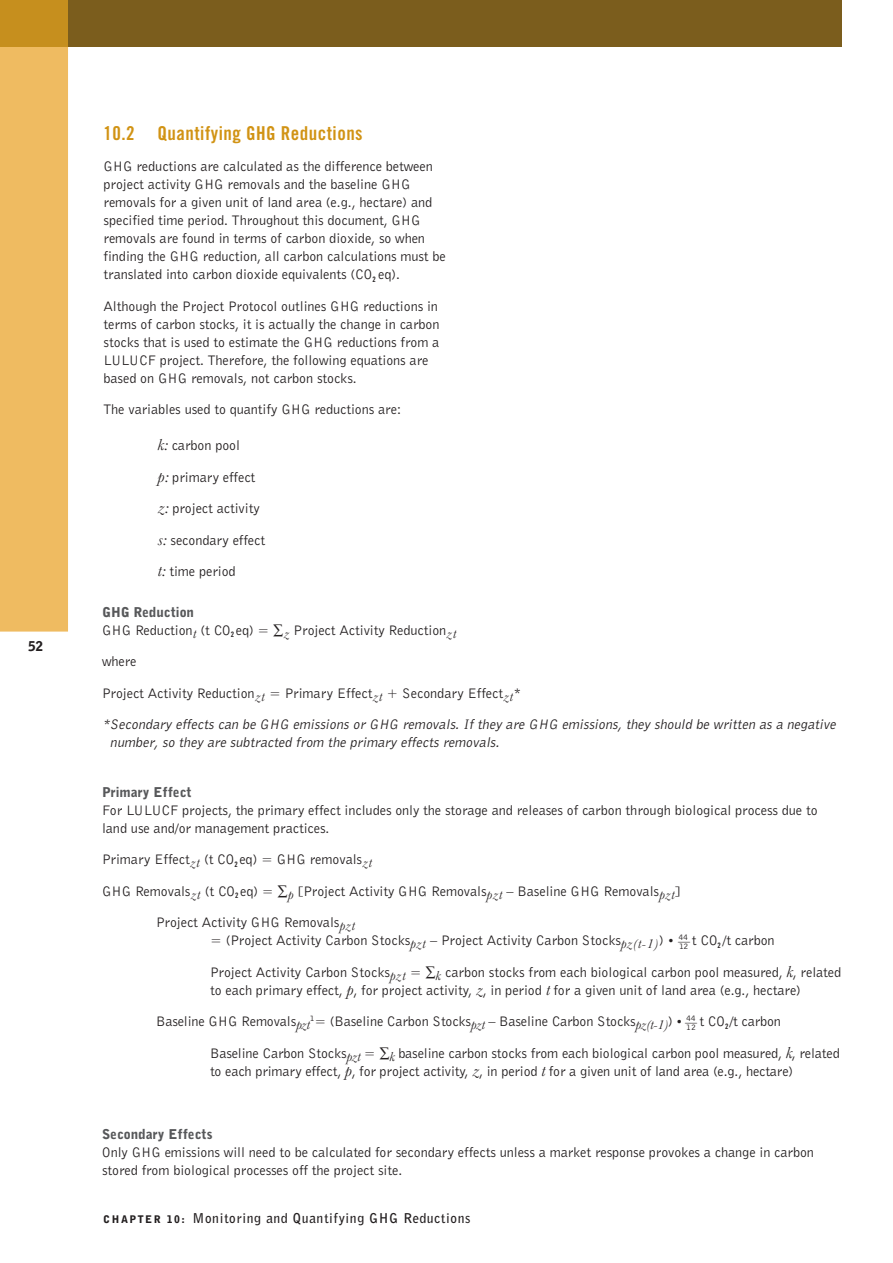
<style>
.page{position:relative;width:893px;height:1263px;background:#fff}
.page>*{position:absolute;margin:0;border:0;box-sizing:border-box;transform-origin:0 0}
.t1{font:19.2px "Trade Gothic Bold Cond Twenty";letter-spacing:.025em;color:#d19314}
.t2{font:14.25px/18px "Bell Gothic BT";letter-spacing:-.005em;color:#231f20}
.t3{font:italic 14.25px/18px "Bell Gothic";color:#231f20}
.t4{font:700 13.5px "Bell Gothic BT";letter-spacing:.05em;color:#231f20}
.t5{font:900 13.5px "Bell Gothic BT";color:#57585a}
.t6{font:900 13.5px "Bell Gothic BT";color:#231f20}
.s1{font-family:"Baskerville";font-style:italic;font-size:16.5px}
.s2{font-size:12px}
.s3{font-weight:900;font-size:10.5px}
</style>
<div class="page">
<div style="left:0;top:0;width:842px;height:47px;background:#7b5d1d"></div>
<div style="left:0;top:47px;width:68px;height:585px;background:#efbb61"></div>
<div style="left:0;top:0;width:68px;height:47px;background:#c68f1e"></div>
<p class="t6" style="left:28px;top:641px;width:16px">52</p>
<h1 class="t1" style="left:104px;top:126px;width:261px">10.2 Quantifying GHG Reductions</h1>
<p class="t2" style="left:104px;top:158px;width:344px">GHG reductions are calculated as the difference between project activity GHG removals and the baseline GHG removals for a given unit of land area (e.g., hectare) and specified time period. Throughout this document, GHG removals are found in terms of carbon dioxide, so when finding the GHG reduction, all carbon calculations must be translated into carbon dioxide equivalents (CO<sub>2</sub> eq).</p>
<p class="t2" style="left:104px;top:298px;width:337px">Although the Project Protocol outlines GHG reductions in terms of carbon stocks, it is actually the change in carbon stocks that is used to estimate the GHG reductions from a LULUCF project. Therefore, the following equations are based on GHG removals, not carbon stocks.</p>
<p class="t2" style="left:104px;top:401px;width:299px">The variables used to quantify GHG reductions are:</p>
<p class="t2" style="left:158px;top:437px;width:84px"><span class="s1">k:</span> carbon pool</p>
<p class="t2" style="left:158px;top:469px;width:99px"><span class="s1">p:</span> primary effect</p>
<p class="t2" style="left:158px;top:500px;width:104px"><span class="s1">z:</span> project activity</p>
<p class="t2" style="left:158px;top:532px;width:109px"><span class="s1">s:</span> secondary effect</p>
<p class="t2" style="left:158px;top:563px;width:80px"><span class="s1">t:</span> time period</p>
<p class="t5" style="left:102px;top:607px;width:94px">GHG Reduction</p>
<p class="t2" style="left:102px;top:622px;width:355px">GHG Reduction<sub>t</sub> (t CO<sub>2</sub> eq) = ∑<sub>z</sub> Project Activity Reduction<sub>zt</sub></p>
<p class="t2" style="left:102px;top:653px;width:36px">where</p>
<p class="t2" style="left:102px;top:685px;width:421px">Project Activity Reduction<sub>zt</sub> = Primary Effect<sub>zt</sub> + Secondary Effect<sub>zt</sub>*</p>
<p class="t3" style="left:110px;top:715px;width:727px;text-indent:-8px">*Secondary effects can be GHG emissions or GHG removals. If they are GHG emissions, they should be written as a negative number, so they are subtracted from the primary effects removals.</p>
<p class="t5" style="left:102px;top:787px;width:91px">Primary Effect</p>
<p class="t2" style="left:102px;top:802px;width:717px">For LULUCF projects, the primary effect includes only the storage and releases of carbon through biological process due to land use and/or management practices.</p>
<p class="t2" style="left:102px;top:851px;width:271px">Primary Effect<sub>zt</sub> (t CO<sub>2</sub> eq) = GHG removals<sub>zt</sub></p>
<p class="t2" style="left:102px;top:883px;width:580px">GHG Removals<sub>zt</sub> (t CO<sub>2</sub> eq) = ∑<sub>p</sub> [Project Activity GHG Removals<sub>pzt</sub> – Baseline GHG Removals<sub>pzt</sub>]</p>
<p class="t2" style="left:210px;top:914px;width:482px;text-indent:-54px">Project Activity GHG Removals<sub>pzt<br></sub>= (Project Activity Carbon Stocks<sub>pzt</sub> – Project Activity Carbon Stocks<sub>pz(t-1)</sub>) <span class="s2">• —</span><sup>44</sup></p>
<p class="t2" style="left:679px;top:932px;width:97px"><sub>12</sub> t CO<sub>2</sub> /t carbon</p>
<p class="t2" style="left:210px;top:964px;width:633px">Project Activity Carbon Stocks<sub>pzt</sub> = ∑<sub>k</sub> carbon stocks from each biological carbon pool measured, <span class="s1">k</span>, related to each primary effect, <span class="s1">p</span>, for project activity, <span class="s1">z</span>, in period <span class="s1">t</span> for a given unit of land area (e.g., hectare)</p>
<p class="t2" style="left:156px;top:1013px;width:543px">Baseline GHG Removals<sub>pzt</sub><sup>1</sup>= (Baseline Carbon Stocks<sub>pzt</sub> – Baseline Carbon Stocks<sub>pz(t-1)</sub>) <span class="s2">• —</span><sup>44</sup></p>
<p class="t2" style="left:686px;top:1013px;width:96px"><sub>12</sub> t CO<sub>2</sub> /t carbon</p>
<p class="t2" style="left:210px;top:1045px;width:631px">Baseline Carbon Stocks<sub>pzt</sub> = ∑<sub>k</sub> baseline carbon stocks from each biological carbon pool measured, <span class="s1">k</span>, related to each primary effect, <span class="s1">p</span>, for project activity, <span class="s1">z</span>, in period <span class="s1">t</span> for a given unit of land area (e.g., hectare)</p>
<p class="t5" style="left:102px;top:1129px;width:112px">Secondary Effects</p>
<p class="t2" style="left:102px;top:1144px;width:713px">Only GHG emissions will need to be calculated for secondary effects unless a market response provokes a change in carbon stored from biological processes off the project site.</p>
<p class="t4" style="left:103px;top:1213px;width:369px"><span class="s3">CHAPTER 10:</span> Monitoring and Quantifying GHG Reductions</p>
</div>
